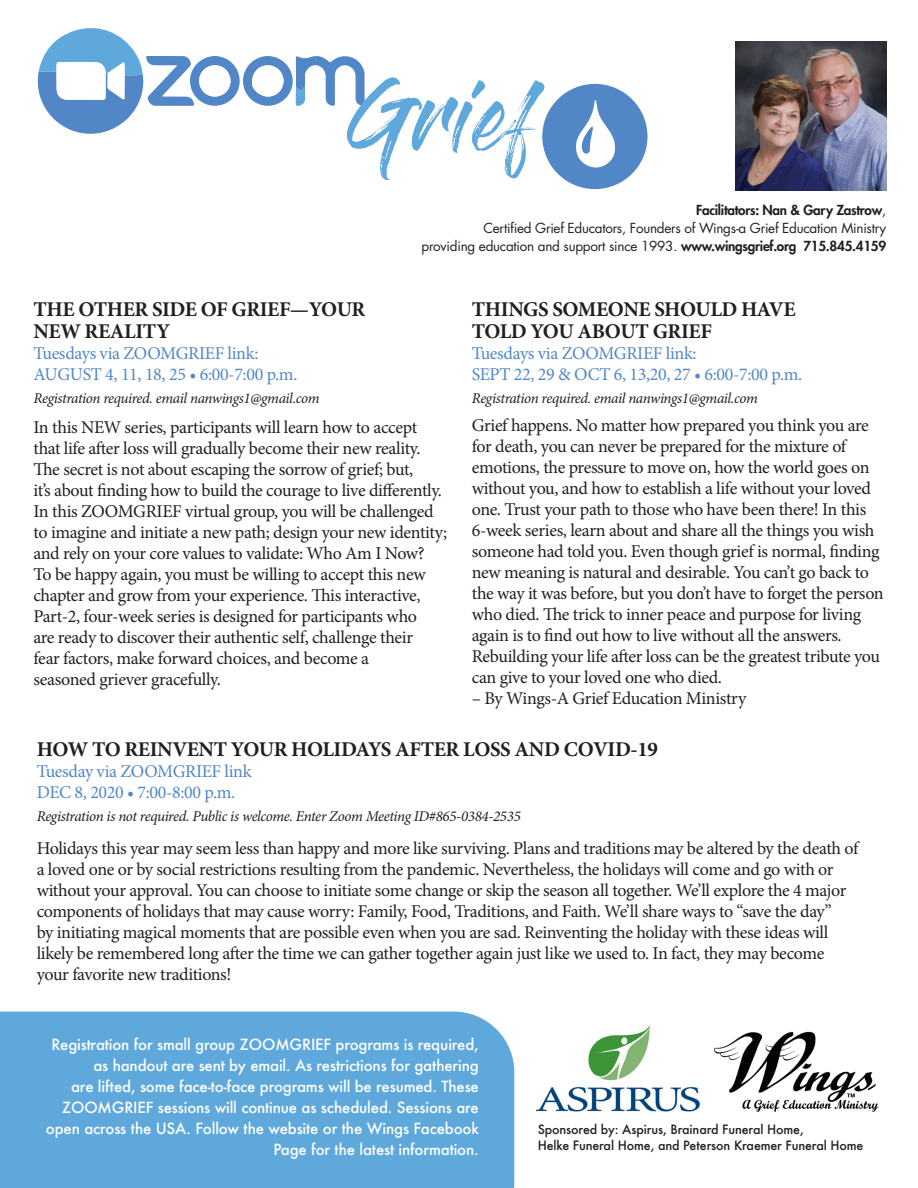
<style>
.page{position:relative;width:918px;height:1188px;background:#fff}
.page>*{position:absolute;margin:0;border:0;box-sizing:border-box;transform-origin:0 0}
.t1{font:700 21px/22.5px "Minion Pro";letter-spacing:-.02em;color:#231f20}
.t2{font:18px/21px "Minion Pro";letter-spacing:-.025em;color:#231f20}
.t3{font:18px/21px "Minion Pro";letter-spacing:-.02em;color:#5187c6}
.t4{font:500 15px/21px "Futura";letter-spacing:-.01em;color:#fff;text-align:right}
.t5{font:italic 15px "Minion Pro";letter-spacing:-.03em;color:#231f20}
.t6{font:13.5px/18px "Futura Std";letter-spacing:-.02em;color:#231f20;text-align:right}
.t7{font:500 12.45px/16.6px "Futura";letter-spacing:-.01em;color:#231f20}
.s1{font-weight:800}
</style>
<div class="page">
<div style="left:0;top:1012px;width:514px;height:176px;background:#5ea8dc"></div>
<svg style="left:37px;top:28px;width:508px;height:152px"></svg>
<div style="left:542px;top:84px;width:106px;height:105px;background:#5187c6;border-radius:50%"></div>
<svg style="left:576px;top:100px;width:39px;height:68px"></svg>
<img style="left:735px;top:41px;width:152px;height:149px">
<img style="left:537px;top:1025px;width:162px;height:87px">
<img style="left:714px;top:1031px;width:165px;height:81px">
<p class="t6" style="left:422px;top:201px;width:466px"><span class="s1">Facilitators: Nan &amp; Gary Zastrow</span>,<br>Certified Grief Educators, Founders of Wings-a Grief Education Ministry<br>providing education and support since 1993. <span class="s1">www.wingsgrief.org 715.845.4159</span></p>
<p class="t1" style="left:33px;top:297px;width:333px">THE OTHER SIDE OF GRIEF—YOUR<br>NEW REALITY</p>
<p class="t3" style="left:33px;top:343px;width:265px">Tuesdays via ZOOMGRIEF link:<br>AUGUST 4, 11, 18, 25 • 6:00-7:00 p.m.</p>
<p class="t5" style="left:33px;top:387px;width:288px">Registration required. email nanwings1@gmail.com</p>
<p class="t2" style="left:33px;top:416px;width:415px">In this NEW series, participants will learn how to accept that life after loss will gradually become their new reality.<br>The secret is not about escaping the sorrow of grief; but,<br>it’s about finding how to build the courage to live differently.<br>In this ZOOMGRIEF virtual group, you will be challenged to imagine and initiate a new path; design your new identity; and rely on your core values to validate: Who Am I Now?<br>To be happy again, you must be willing to accept this new chapter and grow from your experience. This interactive, Part-2, four-week series is designed for participants who<br>are ready to discover their authentic self, challenge their<br>fear factors, make forward choices, and become a<br>seasoned griever gracefully.</p>
<p class="t1" style="left:472px;top:297px;width:325px">THINGS SOMEONE SHOULD HAVE<br>TOLD YOU ABOUT GRIEF</p>
<p class="t3" style="left:472px;top:343px;width:332px">Tuesdays via ZOOMGRIEF link:<br>SEPT 22, 29 &amp; OCT 6, 13,20, 27 • 6:00-7:00 p.m.</p>
<p class="t5" style="left:472px;top:387px;width:288px">Registration required. email nanwings1@gmail.com</p>
<p class="t2" style="left:472px;top:415px;width:414px">Grief happens. No matter how prepared you think you are for death, you can never be prepared for the mixture of emotions, the pressure to move on, how the world goes on without you, and how to establish a life without your loved one. Trust your path to those who have been there! In this 6-week series, learn about and share all the things you wish someone had told you. Even though grief is normal, finding new meaning is natural and desirable. You can’t go back to the way it was before, but you don’t have to forget the person who died. The trick to inner peace and purpose for living again is to find out how to live without all the answers.<br>Rebuilding your life after loss can be the greatest tribute you can give to your loved one who died.</p>
<p class="t2" style="left:472px;top:688px;width:276px">– By Wings-A Grief Education Ministry</p>
<p class="t1" style="left:37px;top:738px;width:623px">HOW TO REINVENT YOUR HOLIDAYS AFTER LOSS AND COVID-19</p>
<p class="t3" style="left:37px;top:761px;width:216px">Tuesday via ZOOMGRIEF link<br>DEC 8, 2020 • 7:00-8:00 p.m.</p>
<p class="t5" style="left:37px;top:806px;width:486px">Registration is not required. Public is welcome. Enter Zoom Meeting ID#865-0384-2535</p>
<p class="t2" style="left:37px;top:837px;width:823px">Holidays this year may seem less than happy and more like surviving. Plans and traditions may be altered by the death of a loved one or by social restrictions resulting from the pandemic. Nevertheless, the holidays will come and go with or without your approval. You can choose to initiate some change or skip the season all together. We’ll explore the 4 major components of holidays that may cause worry: Family, Food, Traditions, and Faith. We’ll share ways to “save the day”<br>by initiating magical moments that are possible even when you are sad. Reinventing the holiday with these ideas will likely be remembered long after the time we can gather together again just like we used to. In fact, they may become your favorite new traditions!</p>
<p class="t4" style="left:46px;top:1034px;width:435px">Registration for small group ZOOMGRIEF programs is required, as handout are sent by email. As restrictions for gathering<br>are lifted, some face-to-face programs will be resumed. These ZOOMGRIEF sessions will continue as scheduled. Sessions are open across the USA. Follow the website or the Wings Facebook Page for the latest information.</p>
<p class="t7" style="left:538px;top:1121px;width:327px">Sponsored by: Aspirus, Brainard Funeral Home,<br>Helke Funeral Home, and Peterson Kraemer Funeral Home</p>
</div>
